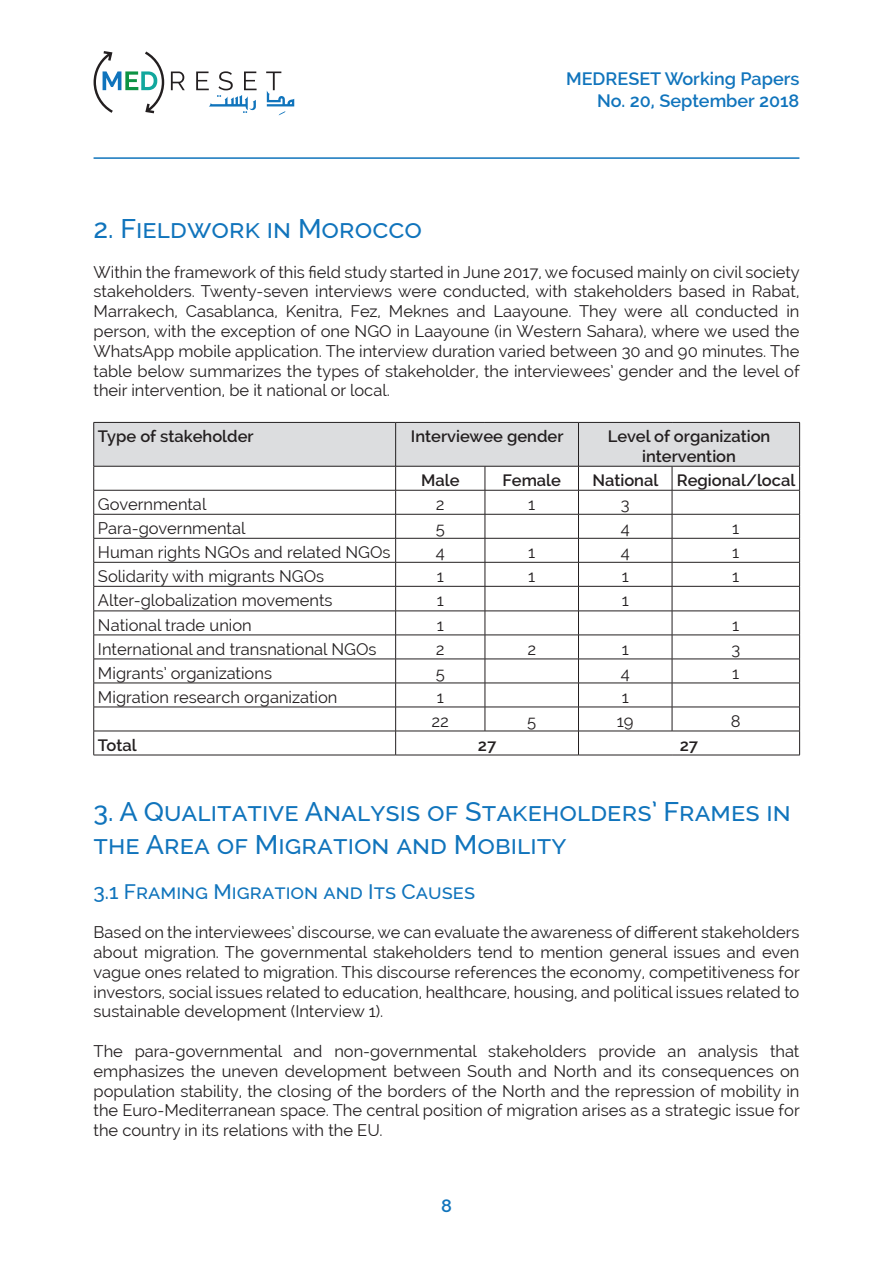
<style>
.page{position:relative;width:893px;height:1263px;background:#fff}
.page>*{position:absolute;margin:0;border:0;box-sizing:border-box;transform-origin:0 0}
.Titolo_paragrafo_1{font:500 27px/32.4px "Raleway";color:#1074bc}
.Titolo_paragrafo_2{font:500 21px "Raleway";color:#1074bc}
.t1{font:600 18px/21.6px "Raleway";color:#1074bc;text-align:right}
.testo_base{font:16.5px/19.8px "Raleway";color:#231f20;text-align:justify}
.testo_base-2{font:600 16.5px/19.8px "Raleway";color:#231f20;text-align:center}
</style>
<div class="page">
<svg style="left:94px;top:51px;width:70px;height:62px"></svg>
<svg style="left:171px;top:72px;width:14px;height:18px"></svg>
<svg style="left:196px;top:71px;width:61px;height:42px"></svg>
<svg style="left:266px;top:72px;width:28px;height:43px"></svg>
<hr style="left:94px;top:157px;width:705px;height:2px;background:#1074bc">
<svg style="left:93px;top:422px;width:707px;height:333px"></svg>
<hr style="left:94px;top:755px;width:302px;height:1px;background:#231f20">
<hr style="left:396px;top:755px;width:89px;height:1px;background:#231f20">
<hr style="left:485px;top:755px;width:93px;height:1px;background:#231f20">
<hr style="left:578px;top:755px;width:94px;height:1px;background:#231f20">
<hr style="left:672px;top:755px;width:128px;height:1px;background:#231f20">
<p class="t1" style="left:566px;top:68px;width:235px">MEDRESET Working Papers<br>No. 20, September 2018</p>
<p class="Titolo_paragrafo_1" style="left:94px;top:212px;width:330px">2. Fieldwork in Morocco</p>
<p class="testo_base" style="left:94px;top:262px;width:708px">Within the framework of this field study started in June 2017, we focused mainly on civil society stakeholders. Twenty-seven interviews were conducted, with stakeholders based in Rabat, Marrakech, Casablanca, Kenitra, Fez, Meknes and Laayoune. They were all conducted in person, with the exception of one NGO in Laayoune (in Western Sahara), where we used the WhatsApp mobile application. The interview duration varied between 30 and 90 minutes. The table below summarizes the types of stakeholder, the interviewees’ gender and the level of their intervention, be it national or local.</p>
<p class="testo_base-2" style="left:98px;top:426px;width:157px">Type of stakeholder</p>
<p class="testo_base-2" style="left:411px;top:426px;width:154px">Interviewee gender</p>
<p class="testo_base-2" style="left:608px;top:426px;width:164px">Level of organization intervention</p>
<p class="testo_base-2" style="left:421px;top:470px;width:40px">Male</p>
<p class="testo_base-2" style="left:502px;top:470px;width:60px">Female</p>
<p class="testo_base-2" style="left:593px;top:470px;width:67px">National</p>
<p class="testo_base-2" style="left:677px;top:470px;width:120px">Regional/local</p>
<p class="testo_base" style="left:98px;top:494px;width:110px">Governmental</p>
<p class="testo_base" style="left:436px;top:494px;width:10px">2</p>
<p class="testo_base" style="left:528px;top:494px;width:9px">1</p>
<p class="testo_base" style="left:621px;top:494px;width:10px">3</p>
<p class="testo_base" style="left:98px;top:518px;width:149px">Para-governmental</p>
<p class="testo_base" style="left:436px;top:518px;width:11px">5</p>
<p class="testo_base" style="left:621px;top:518px;width:10px">4</p>
<p class="testo_base" style="left:732px;top:518px;width:9px">1</p>
<p class="testo_base" style="left:98px;top:542px;width:294px">Human rights NGOs and related NGOs</p>
<p class="testo_base" style="left:436px;top:542px;width:10px">4</p>
<p class="testo_base" style="left:528px;top:542px;width:9px">1</p>
<p class="testo_base" style="left:621px;top:542px;width:10px">4</p>
<p class="testo_base" style="left:732px;top:542px;width:9px">1</p>
<p class="testo_base" style="left:98px;top:566px;width:228px">Solidarity with migrants NGOs</p>
<p class="testo_base" style="left:437px;top:566px;width:9px">1</p>
<p class="testo_base" style="left:528px;top:566px;width:9px">1</p>
<p class="testo_base" style="left:622px;top:566px;width:9px">1</p>
<p class="testo_base" style="left:732px;top:566px;width:9px">1</p>
<p class="testo_base" style="left:98px;top:591px;width:236px">Alter-globalization movements</p>
<p class="testo_base" style="left:437px;top:591px;width:9px">1</p>
<p class="testo_base" style="left:622px;top:591px;width:9px">1</p>
<p class="testo_base" style="left:98px;top:615px;width:155px">National trade union</p>
<p class="testo_base" style="left:437px;top:615px;width:9px">1</p>
<p class="testo_base" style="left:732px;top:615px;width:9px">1</p>
<p class="testo_base" style="left:98px;top:639px;width:280px">International and transnational NGOs</p>
<p class="testo_base" style="left:436px;top:639px;width:10px">2</p>
<p class="testo_base" style="left:527px;top:639px;width:10px">2</p>
<p class="testo_base" style="left:622px;top:639px;width:9px">1</p>
<p class="testo_base" style="left:731px;top:639px;width:10px">3</p>
<p class="testo_base" style="left:98px;top:663px;width:176px">Migrants’ organizations</p>
<p class="testo_base" style="left:436px;top:663px;width:11px">5</p>
<p class="testo_base" style="left:621px;top:663px;width:10px">4</p>
<p class="testo_base" style="left:732px;top:663px;width:9px">1</p>
<p class="testo_base" style="left:98px;top:687px;width:241px">Migration research organization</p>
<p class="testo_base" style="left:437px;top:687px;width:9px">1</p>
<p class="testo_base" style="left:622px;top:687px;width:9px">1</p>
<p class="testo_base" style="left:431px;top:711px;width:19px">22</p>
<p class="testo_base" style="left:527px;top:711px;width:11px">5</p>
<p class="testo_base" style="left:617px;top:711px;width:18px">19</p>
<p class="testo_base" style="left:731px;top:711px;width:11px">8</p>
<p class="testo_base-2" style="left:98px;top:735px;width:40px">Total</p>
<p class="testo_base-2" style="left:478px;top:735px;width:20px">27</p>
<p class="testo_base-2" style="left:680px;top:735px;width:20px">27</p>
<p class="Titolo_paragrafo_1" style="left:94px;top:795px;width:699px">3. A Qualitative Analysis of Stakeholders’ Frames in the Area of Migration and Mobility</p>
<p class="Titolo_paragrafo_2" style="left:94px;top:879px;width:383px">3.1 Framing Migration and Its Causes</p>
<p class="testo_base" style="left:94px;top:922px;width:708px">Based on the interviewees’ discourse, we can evaluate the awareness of different stakeholders about migration. The governmental stakeholders tend to mention general issues and even vague ones related to migration. This discourse references the economy, competitiveness for investors, social issues related to education, healthcare, housing, and political issues related to sustainable development (Interview 1).</p>
<p class="testo_base" style="left:94px;top:1041px;width:708px">The para-governmental and non-governmental stakeholders provide an analysis that emphasizes the uneven development between South and North and its consequences on population stability, the closing of the borders of the North and the repression of mobility in the Euro-Mediterranean space. The central position of migration arises as a strategic issue for the country in its relations with the EU.</p>
<p class="t1" style="left:441px;top:1195px;width:12px">8</p>
</div>
